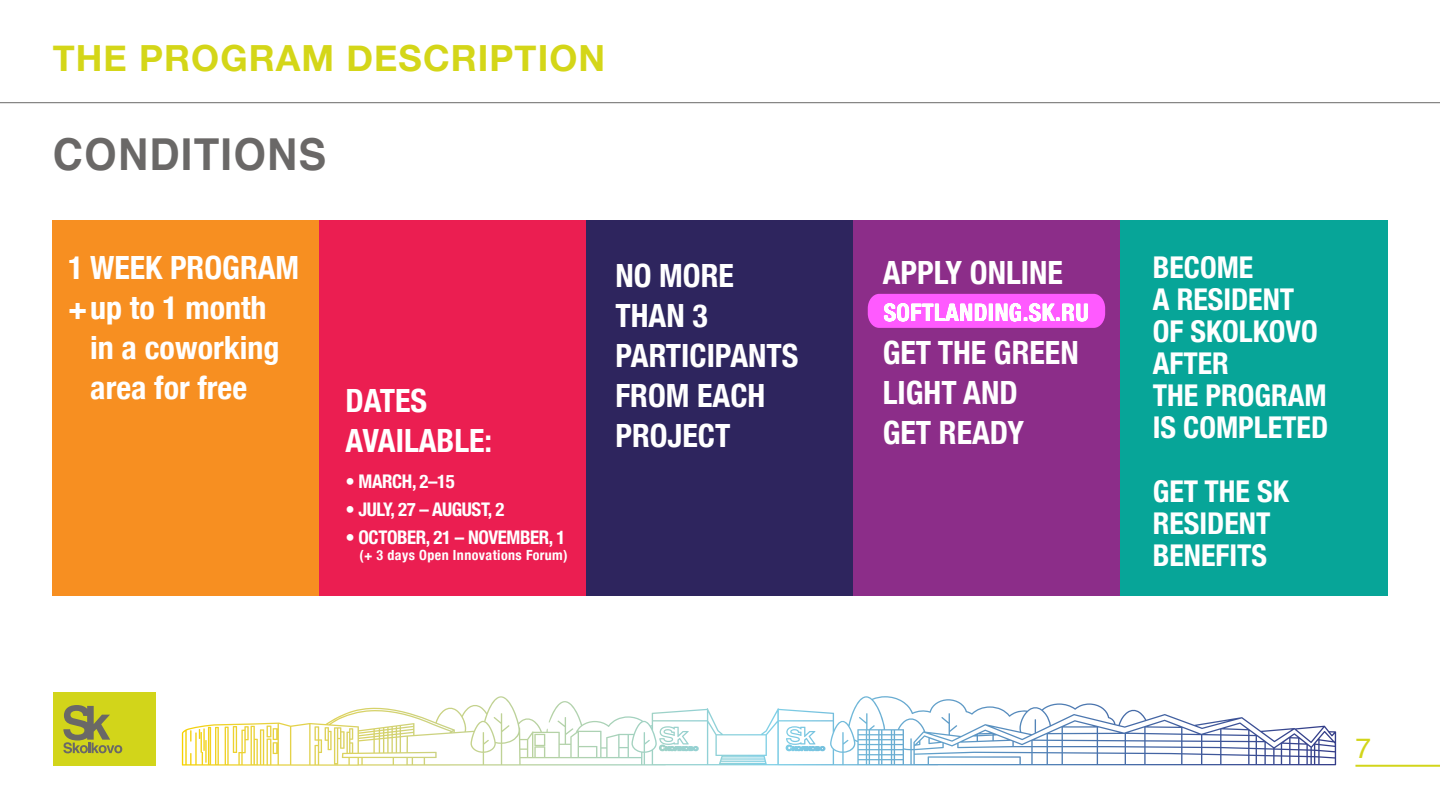
<style>
.page{position:relative;width:1440px;height:811px;background:#fff}
.page>*{position:absolute;margin:0;border:0;box-sizing:border-box;transform-origin:0 0}
.t1{font:700 44px "Helvetica";letter-spacing:.03em;color:#6a6867;scale:.95 1}
.t2{font:700 36px "Helvetica Neue";letter-spacing:.03em;color:#d4d618}
.t3{font:700 condensed 32px/40px "Helvetica Neue";color:#fff}
.t4{font:700 condensed 30px/32px "Helvetica Neue";color:#fff}
.t5{font:28px "Helvetica";color:#d2d51a}
.t6{font:700 condensed 24px "Helvetica Neue";letter-spacing:.02em;color:#fff}
.t7{font:700 condensed 18.8px "Helvetica Neue";letter-spacing:-.02em;color:#fff}
.t8{font:700 condensed 14px "Helvetica Neue";letter-spacing:.03em;color:#fff}
</style>
<div class="page">
<div style="left:52px;top:220px;width:268px;height:376px;background:#f78f21"></div>
<div style="left:319px;top:220px;width:268px;height:376px;background:#eb1e51"></div>
<div style="left:587px;top:220px;width:267px;height:376px;background:#2e255e"></div>
<div style="left:854px;top:220px;width:267px;height:376px;background:#8c2d89"></div>
<div style="left:1121px;top:220px;width:267px;height:376px;background:#07a598"></div>
<div style="left:868px;top:294px;width:237px;height:34px;background:#ff5aff"></div>
<svg style="left:182px;top:696px;width:690px;height:69px"></svg>
<hr style="left:1355px;top:764px;width:85px;height:2px;background:#d2d51a">
<div style="left:53px;top:692px;width:103px;height:73px;background:#d2d51a"></div>
<svg style="left:63px;top:705px;width:59px;height:48px"></svg>
<hr style="left:0;top:102px;width:1440px;height:1px;background:#6a6867">
<p class="t2" style="left:53px;top:30px;width:554px">THE PROGRAM DESCRIPTION</p>
<h1 class="t1" style="left:53px;top:119px;width:290px">CONDITIONS</h1>
<p class="t3" style="left:68px;top:247px;width:233px">1 WEEK PROGRAM + up to 1 month</p>
<p class="t3" style="left:90px;top:327px;width:191px">in a coworking area for free</p>
<p class="t3" style="left:345px;top:380px;width:148px">DATES<br>AVAILABLE:</p>
<p class="t7" style="left:345px;top:469px;width:111px">• MARCH, 2–15</p>
<p class="t7" style="left:345px;top:497px;width:161px">• JULY, 27 – AUGUST, 2</p>
<p class="t7" style="left:345px;top:525px;width:222px">• OCTOBER, 21 – NOVEMBER, 1</p>
<p class="t8" style="left:359px;top:546px;width:209px">(+ 3 days Open Innovations Forum)</p>
<p class="t3" style="left:615px;top:255px;width:185px">NO MORE<br>THAN 3<br>PARTICIPANTS<br>FROM EACH<br>PROJECT</p>
<p class="t3" style="left:883px;top:252px;width:182px">APPLY ONLINE</p>
<p class="t6" style="left:884px;top:298px;width:207px">SOFTLANDING.SK.RU</p>
<p class="t3" style="left:883px;top:332px;width:197px">GET THE GREEN<br>LIGHT AND<br>GET READY</p>
<p class="t4" style="left:1153px;top:250px;width:177px">BECOME<br>A RESIDENT<br>OF SKOLKOVO<br>AFTER<br>THE PROGRAM<br>IS COMPLETED</p>
<p class="t4" style="left:1153px;top:474px;width:137px">GET THE SK<br>RESIDENT<br>BENEFITS</p>
<p class="t5" style="left:1355px;top:727px;width:17px">7</p>
</div>
